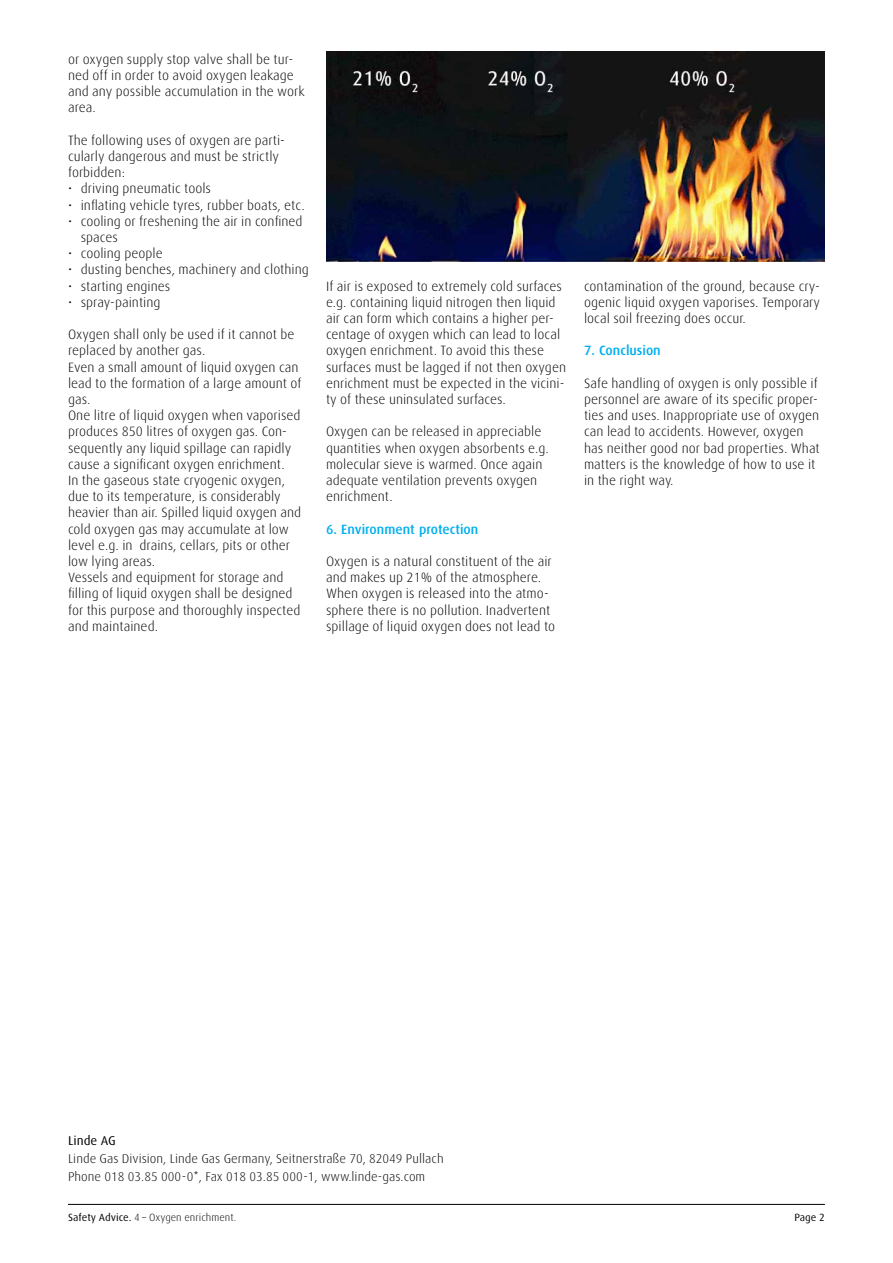
<style>
.page{position:relative;width:893px;height:1263px;background:#fff}
.page>*{position:absolute;margin:0;border:0;box-sizing:border-box;transform-origin:0 0}
.t1{font:300 13.5px/16.2px "Linde Dax";color:#000}
.t2{font:500 13.5px "Linde Dax";color:#00aeef}
.t3{font:300 12.75px/17.9px "Linde Dax";color:#000}
.t4{font:12.75px "Linde Dax";color:#000}
.t5{font:300 10.5px "Linde Dax";color:#000}
.t6{font:10.5px "Linde Dax";color:#000}
.s1{font-weight:400}
</style>
<div class="page">
<img style="left:326px;top:51px;width:499px;height:210px">
<hr style="left:68px;top:1204px;width:757px;height:1px;background:#000">
<p class="t1" style="left:68px;top:51px;width:238px">or oxygen supply stop valve shall be tur&shy;ned off in order to avoid oxygen leakage and any possible accumulation in the work area.</p>
<p class="t1" style="left:68px;top:132px;width:219px">The following uses of oxygen are parti&shy;cularly dangerous and must be strictly forbidden:</p>
<p class="t1" style="left:68px;top:181px;width:145px">• driving pneumatic tools</p>
<p class="t1" style="left:68px;top:197px;width:238px">• inflating vehicle tyres, rubber boats, etc.</p>
<p class="t1" style="left:81px;top:213px;width:223px;text-indent:-13px">• cooling or freshening the air in confined spaces</p>
<p class="t1" style="left:68px;top:246px;width:96px">• cooling people</p>
<p class="t1" style="left:68px;top:262px;width:242px">• dusting benches, machinery and clothing</p>
<p class="t1" style="left:68px;top:278px;width:104px">• starting engines</p>
<p class="t1" style="left:68px;top:294px;width:94px">• spray-painting</p>
<p class="t1" style="left:68px;top:327px;width:235px">Oxygen shall only be used if it cannot be replaced by another gas.<br>Even a small amount of liquid oxygen can lead to the formation of a large amount of gas.<br>One litre of liquid oxygen when vaporised produces 850 litres of oxygen gas. Con&shy;sequently any liquid spillage can rapidly cause a significant oxygen enrichment.<br>In the gaseous state cryogenic oxygen, due to its temperature, is considerably heavier than air. Spilled liquid oxygen and cold oxygen gas may accumulate at low level e.g. in drains, cellars, pits or other low lying areas.<br>Vessels and equipment for storage and filling of liquid oxygen shall be designed for this purpose and thoroughly inspected and maintained.</p>
<p class="t1" style="left:326px;top:278px;width:242px">If air is exposed to extremely cold surfaces e.g. containing liquid nitrogen then liquid air can form which contains a higher per&shy;centage of oxygen which can lead to local oxygen enrichment. To avoid this these surfaces must be lagged if not then oxygen enrichment must be expected in the vicini&shy;ty of these uninsulated surfaces.</p>
<p class="t1" style="left:326px;top:424px;width:224px">Oxygen can be released in appreciable quantities when oxygen absorbents e.g. molecular sieve is warmed. Once again adequate ventilation prevents oxygen enrichment.</p>
<p class="t2" style="left:326px;top:521px;width:154px">6. Environment protection</p>
<p class="t1" style="left:326px;top:553px;width:231px">Oxygen is a natural constituent of the air and makes up 21% of the atmosphere.<br>When oxygen is released into the atmo&shy;sphere there is no pollution. Inadvertent spillage of liquid oxygen does not lead to</p>
<p class="t1" style="left:584px;top:278px;width:238px;text-align:justify">contamination of the ground, because cry&shy;ogenic liquid oxygen vaporises. Temporary local soil freezing does occur.</p>
<p class="t2" style="left:584px;top:343px;width:78px">7. Conclusion</p>
<p class="t1" style="left:584px;top:375px;width:237px">Safe handling of oxygen is only possible if personnel are aware of its specific proper&shy;ties and uses. Inappropriate use of oxygen can lead to accidents. However, oxygen has neither good nor bad properties. What matters is the knowledge of how to use it in the right way.</p>
<p class="t4" style="left:68px;top:1133px;width:49px">Linde AG</p>
<p class="t3" style="left:68px;top:1150px;width:377px">Linde Gas Division, Linde Gas Germany, Seitnerstraße 70, 82049 Pullach<br>Phone 018 03.85 000-0*, Fax 018 03.85 000- 1, www.linde-gas.com</p>
<p class="t5" style="left:68px;top:1212px;width:170px"><span class="s1">Safety Advice.</span> 4 – Oxygen enrichment.</p>
<p class="t6" style="left:794px;top:1212px;width:32px">Page 2</p>
</div>
